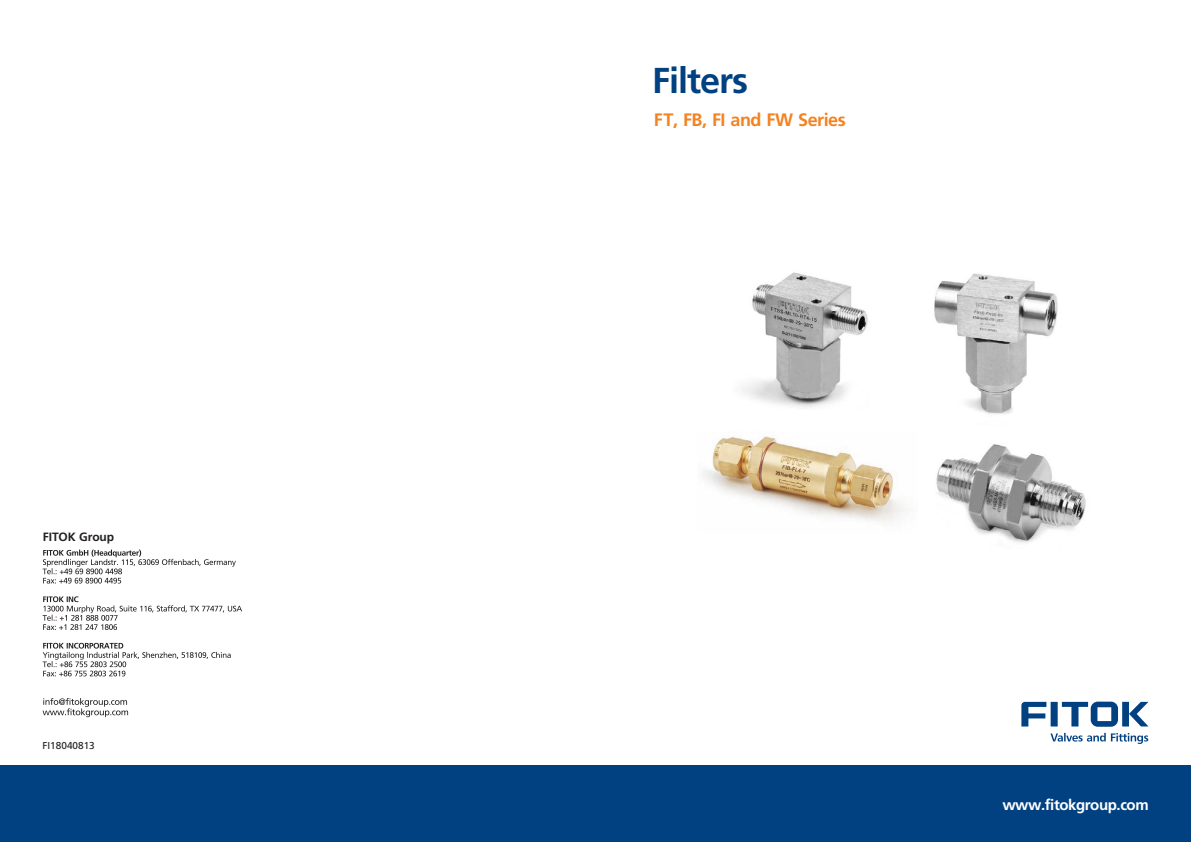
<style>
.page{position:relative;width:1191px;height:842px;background:#fff}
.page>*{position:absolute;margin:0;border:0;box-sizing:border-box;transform-origin:0 0}
.t1{font:300 36px "Frutiger CE";letter-spacing:-.03em;color:#014181}
.t2{font:300 18px "Frutiger CE";letter-spacing:-.03em;color:#f58220}
.t3{font:300 15px "Frutiger CE";letter-spacing:-.03em;color:#fff}
.t4{font:300 12px "Frutiger CE";letter-spacing:-.01em;color:#231f20}
.t5{font:10px "Frutiger CE";color:#231f20}
</style>
<div class="page">
<div style="left:0;top:766px;width:1191px;height:76px;background:#014181"></div>
<img style="left:702px;top:436px;width:203px;height:86px">
<img style="left:742px;top:272px;width:126px;height:136px">
<img style="left:934px;top:273px;width:124px;height:141px">
<img style="left:936px;top:444px;width:150px;height:99px">
<svg style="left:1021px;top:701px;width:127px;height:43px"></svg>
<svg style="left:43px;top:549px;width:199px;height:127px"></svg>
<svg style="left:43px;top:698px;width:85px;height:19px"></svg>
<p class="t4" style="left:43px;top:532px;width:73px">FITOK Group</p>
<p class="t5" style="left:43px;top:741px;width:54px">FI18040813</p>
<h1 class="t1" style="left:652px;top:66px;width:98px">Filters</h1>
<p class="t2" style="left:654px;top:113px;width:193px">FT, FB, FI and FW Series</p>
<p class="t3" style="left:1002px;top:798px;width:148px">www.fitokgroup.com</p>
</div>
